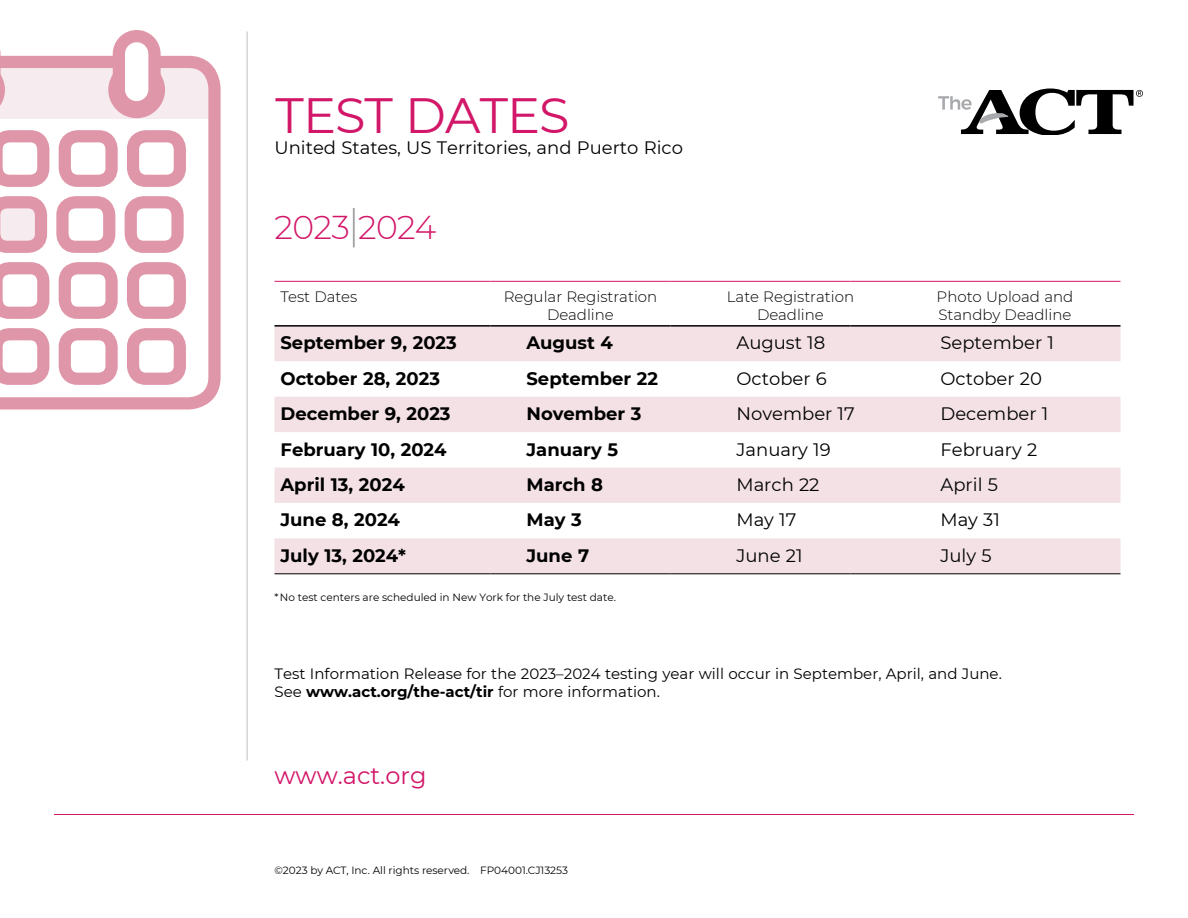
<style>
.page{position:relative;width:1188px;height:918px;background:#fff}
.page>*{position:absolute;margin:0;border:0;box-sizing:border-box;transform-origin:0 0}
.H1_Title{font:49.5px "Montserrat";letter-spacing:-.02em;color:#d21668}
.H2_Head{font:300 33px "Montserrat";letter-spacing:-.02em;color:#d21668}
.t1{font:24px "Montserrat";color:#d21668}
.P_Body_Paragraph_12{font:18px "Montserrat";color:#000}
.P_Body_Paragraph_12-2{font:700 18px "Montserrat";color:#000}
.P_Table_Head{font:300 15px/18px "Montserrat";color:#000;text-align:center}
.P_Body_Paragraph_10{font:15px "Montserrat";color:#000}
.P_Body_Paragraph_10-2{font:700 15px "Montserrat";color:#000}
.P_Footnote{font:10.5px "Montserrat";color:#000}
.s1{font-size:41.25px;color:#939598}
.s2{font-weight:400}
</style>
<div class="page">
<svg style="left:0;top:56px;width:221px;height:353px"></svg>
<div style="left:108px;top:61px;width:57px;height:57px;border:12px solid #e096a9;border-radius:50%"></div>
<svg style="left:0;top:130px;width:49px;height:57px"></svg>
<div style="left:59px;top:130px;width:59px;height:57px;border:12px solid #e096a9;border-radius:13px"></div>
<div style="left:127px;top:130px;width:59px;height:57px;border:12px solid #e096a9;border-radius:13px"></div>
<div style="left:59px;top:262px;width:59px;height:57px;border:12px solid #e096a9;border-radius:13px"></div>
<svg style="left:0;top:262px;width:49px;height:57px"></svg>
<div style="left:127px;top:262px;width:59px;height:57px;border:12px solid #e096a9;border-radius:13px"></div>
<div style="left:59px;top:328px;width:59px;height:57px;border:12px solid #e096a9;border-radius:13px"></div>
<svg style="left:0;top:328px;width:49px;height:57px"></svg>
<div style="left:127px;top:328px;width:59px;height:57px;border:12px solid #e096a9;border-radius:13px"></div>
<div style="left:56px;top:196px;width:59px;height:57px;border:12px solid #e096a9;border-radius:13px"></div>
<svg style="left:0;top:196px;width:47px;height:57px;background:#eabec9"></svg>
<div style="left:125px;top:196px;width:59px;height:57px;border:12px solid #e096a9;border-radius:13px"></div>
<svg style="left:0;top:50px;width:5px;height:68px"></svg>
<div style="left:119px;top:36px;width:36px;height:71px;background:#fff;border-radius:18px"></div>
<div style="left:113px;top:30px;width:48px;height:83px;border:12px solid #e096a9;border-radius:18px"></div>
<hr style="left:247px;top:32px;width:1px;height:728px;background:#bcbec0">
<hr style="left:54px;top:814px;width:1080px;height:1px;background:#d21668">
<svg style="left:938px;top:88px;width:205px;height:47px"></svg>
<svg style="left:274px;top:327px;width:846px;height:246px;fill:#f3e1e6"></svg>
<hr style="left:274px;top:325px;width:216px;height:2px;background:#000">
<hr style="left:490px;top:325px;width:180px;height:2px;background:#000">
<hr style="left:670px;top:325px;width:180px;height:2px;background:#000">
<hr style="left:850px;top:325px;width:270px;height:2px;background:#000">
<hr style="left:274px;top:573px;width:216px;height:1px;background:#000">
<hr style="left:490px;top:573px;width:180px;height:1px;background:#000">
<hr style="left:670px;top:573px;width:180px;height:1px;background:#000">
<hr style="left:850px;top:573px;width:270px;height:1px;background:#000">
<hr style="left:274px;top:281px;width:216px;height:1px;background:#d21668">
<hr style="left:490px;top:281px;width:180px;height:1px;background:#d21668">
<hr style="left:670px;top:281px;width:180px;height:1px;background:#d21668">
<hr style="left:850px;top:281px;width:270px;height:1px;background:#d21668">
<h1 class="H1_Title" style="left:276px;top:82px;width:296px">TEST DATES</h1>
<p class="P_Body_Paragraph_12" style="left:274px;top:136px;width:410px">United States, US Territories, and Puerto Rico</p>
<h2 class="H2_Head" style="left:274px;top:205px;width:164px">2023<span class="s1">|</span>2024</h2>
<p class="P_Table_Head" style="left:280px;top:287px;width:78px">Test Dates</p>
<p class="P_Table_Head" style="left:504px;top:287px;width:155px">Regular Registration<br>Deadline</p>
<p class="P_Table_Head" style="left:727px;top:287px;width:129px">Late Registration<br>Deadline</p>
<p class="P_Table_Head" style="left:937px;top:287px;width:138px;text-align:left">Photo Upload and<br>Standby Deadline</p>
<p class="P_Body_Paragraph_12-2" style="left:280px;top:330px;width:178px">September 9, 2023</p>
<p class="P_Body_Paragraph_12-2" style="left:527px;top:330px;width:88px">August 4</p>
<p class="P_Body_Paragraph_12" style="left:737px;top:330px;width:90px">August 18</p>
<p class="P_Body_Paragraph_12" style="left:941px;top:330px;width:115px">September 1</p>
<p class="P_Body_Paragraph_12-2" style="left:280px;top:365px;width:161px">October 28, 2023</p>
<p class="P_Body_Paragraph_12-2" style="left:527px;top:365px;width:133px">September 22</p>
<p class="P_Body_Paragraph_12" style="left:737px;top:366px;width:92px">October 6</p>
<p class="P_Body_Paragraph_12" style="left:941px;top:366px;width:103px">October 20</p>
<p class="P_Body_Paragraph_12-2" style="left:280px;top:401px;width:172px">December 9, 2023</p>
<p class="P_Body_Paragraph_12-2" style="left:527px;top:401px;width:117px">November 3</p>
<p class="P_Body_Paragraph_12" style="left:737px;top:401px;width:120px">November 17</p>
<p class="P_Body_Paragraph_12" style="left:941px;top:401px;width:109px">December 1</p>
<p class="P_Body_Paragraph_12-2" style="left:280px;top:436px;width:168px">February 10, 2024</p>
<p class="P_Body_Paragraph_12-2" style="left:527px;top:436px;width:93px">January 5</p>
<p class="P_Body_Paragraph_12" style="left:737px;top:437px;width:96px">January 19</p>
<p class="P_Body_Paragraph_12" style="left:941px;top:437px;width:98px">February 2</p>
<p class="P_Body_Paragraph_12-2" style="left:280px;top:472px;width:126px">April 13, 2024</p>
<p class="P_Body_Paragraph_12-2" style="left:527px;top:472px;width:78px">March 8</p>
<p class="P_Body_Paragraph_12" style="left:737px;top:472px;width:84px">March 22</p>
<p class="P_Body_Paragraph_12" style="left:941px;top:472px;width:59px">April 5</p>
<p class="P_Body_Paragraph_12-2" style="left:280px;top:507px;width:121px">June 8, 2024</p>
<p class="P_Body_Paragraph_12-2" style="left:527px;top:507px;width:57px">May 3</p>
<p class="P_Body_Paragraph_12" style="left:737px;top:508px;width:61px">May 17</p>
<p class="P_Body_Paragraph_12" style="left:941px;top:508px;width:61px">May 31</p>
<p class="P_Body_Paragraph_12-2" style="left:280px;top:542px;width:127px">July 13, 2024*</p>
<p class="P_Body_Paragraph_12-2" style="left:527px;top:542px;width:64px">June 7</p>
<p class="P_Body_Paragraph_12" style="left:737px;top:543px;width:68px">June 21</p>
<p class="P_Body_Paragraph_12" style="left:941px;top:543px;width:53px">July 5</p>
<p class="P_Footnote" style="left:274px;top:590px;width:343px">* No test centers are scheduled in New York for the July test date.</p>
<p class="P_Body_Paragraph_10" style="left:274px;top:663px;width:729px">Test Information Release for the 2023–2024 testing year will occur in September, April, and June.</p>
<p class="P_Body_Paragraph_10-2" style="left:274px;top:681px;width:387px"><span class="s2">See</span> www.act.org/the-act/tir <span class="s2">for more information.</span></p>
<h3 class="t1" style="left:274px;top:759px;width:154px">www.act.org</h3>
<p class="P_Footnote" style="left:274px;top:863px;width:295px">©2023 by ACT, Inc. All rights reserved. FP04001.CJ13253</p>
</div>
